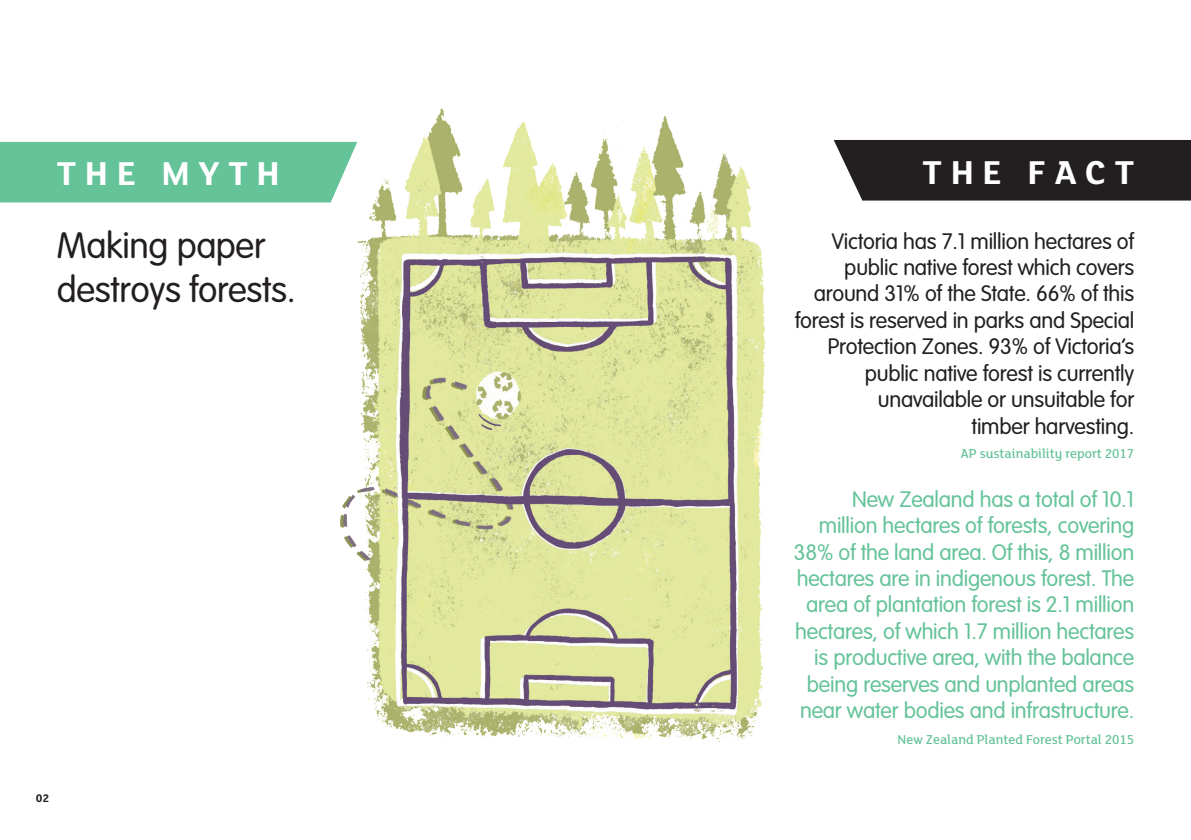
<style>
.page{position:relative;width:1191px;height:840px;background:#fff}
.page>*{position:absolute;margin:0;border:0;box-sizing:border-box;transform-origin:0 0}
.t1{font:300 36px/43.2px "VAG Rounded";letter-spacing:-.01em;color:#231f20}
.t2{font:700 36px "FS Lola";letter-spacing:.24em;color:#fff}
.t3{font:300 22px/26.4px "VAG Rounded";letter-spacing:-.01em;color:#65c399;text-align:right}
.t4{font:300 22px/26.4px "VAG Rounded";letter-spacing:-.01em;color:#231f20;text-align:right}
.t5{font:500 14px "FS Lola";color:#65c399}
.t6{font:700 12px "FS Lola";color:#231f20}
</style>
<div class="page">
<img style="left:330px;top:108px;width:436px;height:635px">
<div style="left:0;top:142px;width:357px;height:60px;background:#65c399"></div>
<div style="left:833px;top:140px;width:358px;height:60px;background:#231f20"></div>
<h1 class="t2" style="left:57px;top:154px;width:225px">THE MYTH</h1>
<h1 class="t1" style="left:57px;top:225px;width:241px">Making paper destroys forests.</h1>
<p class="t6" style="left:36px;top:791px;width:15px">02</p>
<h1 class="t2" style="left:922px;top:152px;width:213px">THE FACT</h1>
<p class="t4" style="left:794px;top:228px;width:341px">Victoria has 7.1 million hectares of public native forest which covers around 31% of the State. 66% of this forest is reserved in parks and Special Protection Zones. 93% of Victoria’s public native forest is currently unavailable or unsuitable for<br>timber harvesting.</p>
<p class="t5" style="left:960px;top:445px;width:175px">AP sustainability report 2017</p>
<p class="t3" style="left:794px;top:486px;width:342px">New Zealand has a total of 10.1 million hectares of forests, covering 38% of the land area. Of this, 8 million hectares are in indigenous forest. The area of plantation forest is 2.1 million hectares, of which 1.7 million hectares is productive area, with the balance being reserves and unplanted areas near water bodies and infrastructure.</p>
<p class="t5" style="left:897px;top:732px;width:238px">New Zealand Planted Forest Portal 2015</p>
</div>
